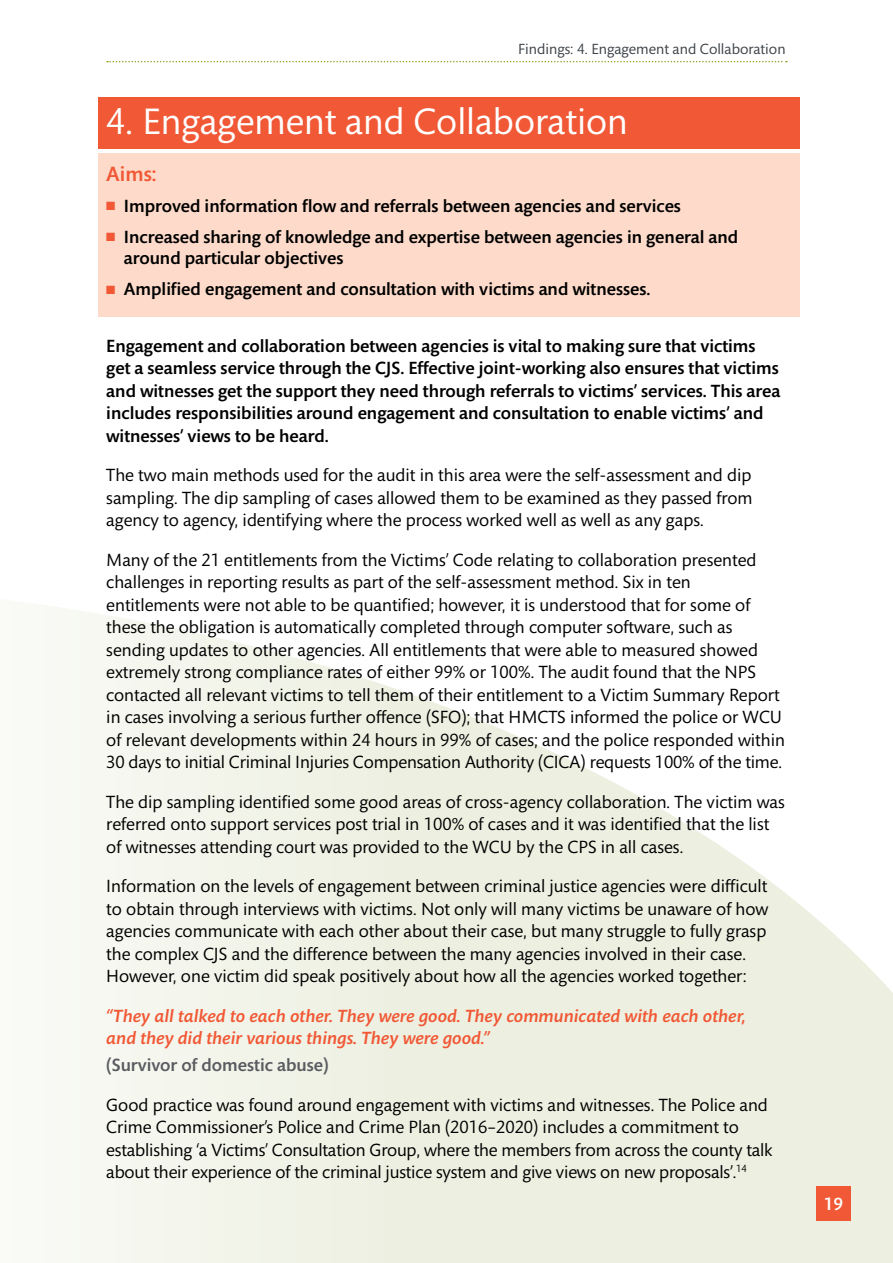
<style>
.page{position:relative;width:893px;height:1263px;background:#fff}
.page>*{position:absolute;margin:0;border:0;box-sizing:border-box;transform-origin:0 0}
.t1{font:37.5px "Mundo Sans";color:#fff}
.t2{font:500 21px "Mundo Sans Std";color:#f15835}
.t3{font:18px/22.5px "Mundo Sans";color:#000}
.t4{font:500 18px/22.5px "Mundo Sans Std";color:#000}
.t5{font:italic 500 18px/22.5px "Mundo Sans Std";color:#f15835}
.t6{font:500 18px "Mundo Sans Std";color:#5a5b60}
.t7{font:500 18px "Mundo Sans Std";color:#fff}
.t8{font:15px "Mundo Sans";color:#3d4349}
.s1{color:#f15835}
</style>
<div class="page">
<svg style="left:43px;top:605px;width:850px;height:658px;fill:#f0f2e6"></svg>
<div style="left:816px;top:1186px;width:34px;height:34px;background:#f15835"></div>
<svg style="left:107px;top:61px;width:680px;height:1px"></svg>
<div style="left:98px;top:153px;width:701px;height:164px;background:#fddac9"></div>
<div style="left:98px;top:98px;width:701px;height:51px;background:#f15835"></div>
<p class="t8" style="left:518px;top:41px;width:269px">Findings: 4. Engagement and Collaboration</p>
<h1 class="t1" style="left:106px;top:101px;width:523px">4. Engagement and Collaboration</h1>
<p class="t2" style="left:106px;top:162px;width:52px">Aims:</p>
<p class="t4" style="left:106px;top:195px;width:576px"><span class="s1">■</span> Improved information flow and referrals between agencies and services</p>
<p class="t4" style="left:124px;top:226px;width:616px;line-height:21.6px;text-indent:-18px"><span class="s1">■</span> Increased sharing of knowledge and expertise between agencies in general and around particular objectives</p>
<p class="t4" style="left:106px;top:278px;width:546px"><span class="s1">■</span> Amplified engagement and consultation with victims and witnesses.</p>
<p class="t4" style="left:106px;top:335px;width:675px">Engagement and collaboration between agencies is vital to making sure that victims get a seamless service through the CJS. Effective joint-working also ensures that victims and witnesses get the support they need through referrals to victims’ services. This area includes responsibilities around engagement and consultation to enable victims’ and witnesses’ views to be heard.</p>
<p class="t3" style="left:106px;top:464px;width:648px;text-align:justify">The two main methods used for the audit in this area were the self-assessment and dip sampling. The dip sampling of cases allowed them to be examined as they passed from agency to agency, identifying where the process worked well as well as any gaps.</p>
<p class="t3" style="left:106px;top:549px;width:680px">Many of the 21 entitlements from the Victims’ Code relating to collaboration presented challenges in reporting results as part of the self-assessment method. Six in ten entitlements were not able to be quantified; however, it is understood that for some of these the obligation is automatically completed through computer software, such as sending updates to other agencies. All entitlements that were able to measured showed extremely strong compliance rates of either 99% or 100%. The audit found that the NPS contacted all relevant victims to tell them of their entitlement to a Victim Summary Report in cases involving a serious further offence (SFO); that HMCTS informed the police or WCU of relevant developments within 24 hours in 99% of cases; and the police responded within 30 days to initial Criminal Injuries Compensation Authority (CICA) requests 100% of the time.</p>
<p class="t3" style="left:106px;top:791px;width:680px">The dip sampling identified some good areas of cross-agency collaboration. The victim was referred onto support services post trial in 100% of cases and it was identified that the list of witnesses attending court was provided to the WCU by the CPS in all cases.</p>
<p class="t3" style="left:106px;top:876px;width:664px">Information on the levels of engagement between criminal justice agencies were difficult to obtain through interviews with victims. Not only will many victims be unaware of how agencies communicate with each other about their case, but many struggle to fully grasp the complex CJS and the difference between the many agencies involved in their case.<br>However, one victim did speak positively about how all the agencies worked together:</p>
<p class="t5" style="left:106px;top:1005px;width:641px">“They all talked to each other. They were good. They communicated with each other, and they did their various things. They were good.”</p>
<p class="t6" style="left:106px;top:1055px;width:224px">(Survivor of domestic abuse)</p>
<p class="t3" style="left:106px;top:1094px;width:668px">Good practice was found around engagement with victims and witnesses. The Police and Crime Commissioner’s Police and Crime Plan (2016–2020) includes a commitment to establishing ‘a Victims’ Consultation Group, where the members from across the county talk about their experience of the criminal justice system and give views on new proposals’.<sup>14</sup></p>
<p class="t7" style="left:824px;top:1194px;width:21px">19</p>
</div>
